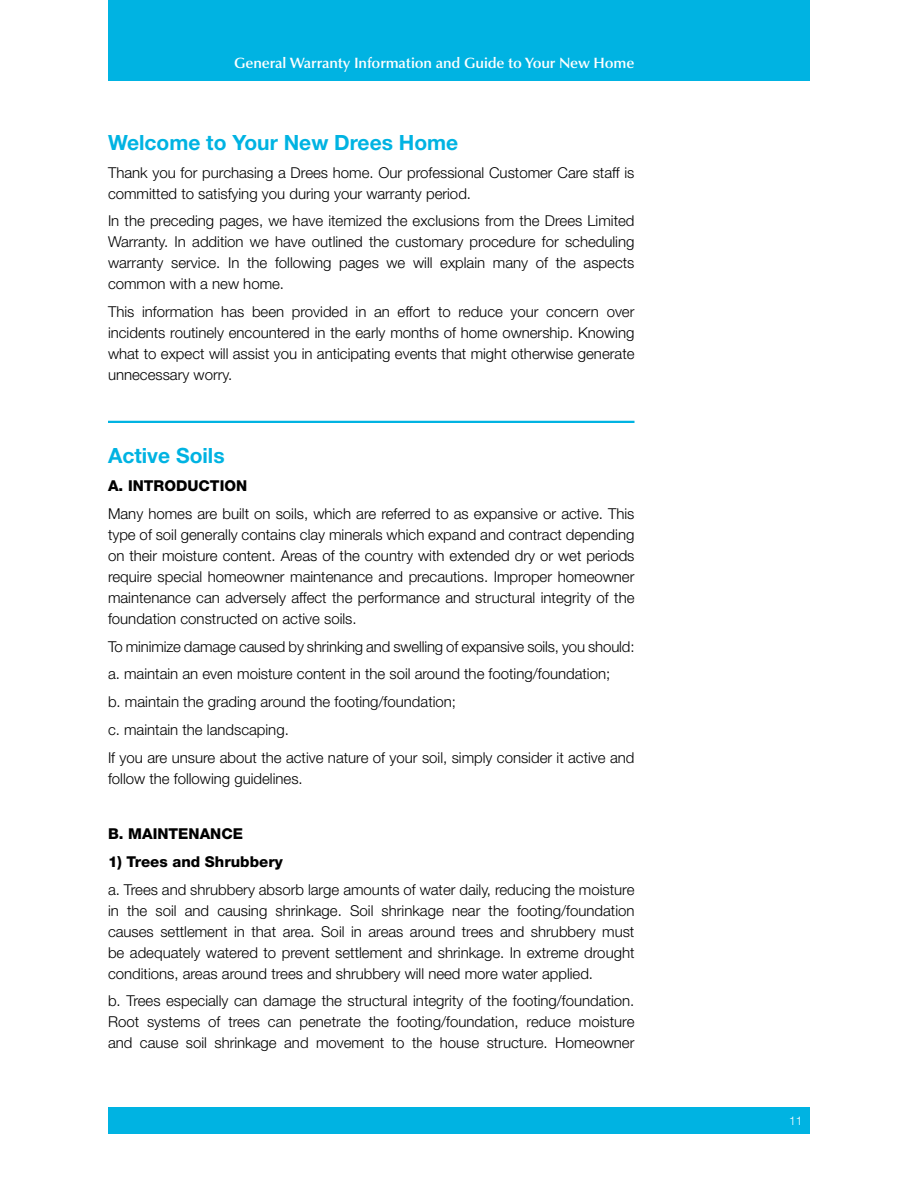
<style>
.page{position:relative;width:918px;height:1188px;background:#fff}
.page>*{position:absolute;margin:0;border:0;box-sizing:border-box;transform-origin:0 0}
.t1{font:700 21px "Helvetica Neue LT Std";color:#00b3e2}
.t2{font:300 15px/21px "Helvetica Neue LT Std";color:#000;text-align:justify}
.t3{font:600 15px "Optima LT Std";letter-spacing:-.01em;color:#fff}
.t4{font:800 15px "Helvetica Neue LT Std";color:#000}
.t5{font:300 12px "Helvetica Neue LT Std";color:#fff}
</style>
<div class="page">
<div style="left:108px;top:1107px;width:702px;height:27px;background:#00b3e2"></div>
<div style="left:108px;top:0;width:702px;height:81px;background:#00b3e2"></div>
<hr style="left:108px;top:421px;width:526px;height:2px;background:#00b3e2">
<p class="t3" style="left:234px;top:54px;width:402px">General Warranty Information and Guide to Your New Home</p>
<h1 class="t1" style="left:108px;top:130px;width:352px">Welcome to Your New Drees Home</h1>
<p class="t2" style="left:108px;top:162px;width:528px">Thank you for purchasing a Drees home. Our professional Customer Care staff is committed to satisfying you during your warranty period.</p>
<p class="t2" style="left:108px;top:210px;width:528px">In the preceding pages, we have itemized the exclusions from the Drees Limited Warranty. In addition we have outlined the customary procedure for scheduling warranty service. In the following pages we will explain many of the aspects common with a new home.</p>
<p class="t2" style="left:108px;top:301px;width:528px">This information has been provided in an effort to reduce your concern over incidents routinely encountered in the early months of home ownership. Knowing what to expect will assist you in anticipating events that might otherwise generate unnecessary worry.</p>
<h1 class="t1" style="left:108px;top:443px;width:118px">Active Soils</h1>
<p class="t4" style="left:108px;top:477px;width:141px">A. INTRODUCTION</p>
<p class="t2" style="left:108px;top:503px;width:528px">Many homes are built on soils, which are referred to as expansive or active. This type of soil generally contains clay minerals which expand and contract depending on their moisture content. Areas of the country with extended dry or wet periods require special homeowner maintenance and precautions. Improper homeowner maintenance can adversely affect the performance and structural integrity of the foundation constructed on active soils.</p>
<p class="t2" style="left:108px;top:632px;width:528px;line-height:27.8px;text-align:left">To minimize damage caused by shrinking and swelling of expansive soils, you should: a. maintain an even moisture content in the soil around the footing/foundation;<br>b. maintain the grading around the footing/foundation;<br>c. maintain the landscaping.<br>If you are unsure about the active nature of your soil, simply consider it active and</p>
<p class="t2" style="left:108px;top:768px;width:196px">follow the following guidelines.</p>
<p class="t4" style="left:108px;top:825px;width:137px">B. MAINTENANCE</p>
<p class="t4" style="left:108px;top:853px;width:176px">1) Trees and Shrubbery</p>
<p class="t2" style="left:108px;top:879px;width:528px">a. Trees and shrubbery absorb large amounts of water daily, reducing the moisture in the soil and causing shrinkage. Soil shrinkage near the footing/foundation causes settlement in that area. Soil in areas around trees and shrubbery must be adequately watered to prevent settlement and shrinkage. In extreme drought conditions, areas around trees and shrubbery will need more water applied.</p>
<p class="t2" style="left:108px;top:990px;width:528px">b. Trees especially can damage the structural integrity of the footing/foundation.<br>Root systems of trees can penetrate the footing/foundation, reduce moisture and cause soil shrinkage and movement to the house structure. Homeowner</p>
<p class="t5" style="left:789px;top:1113px;width:15px">11</p>
</div>
